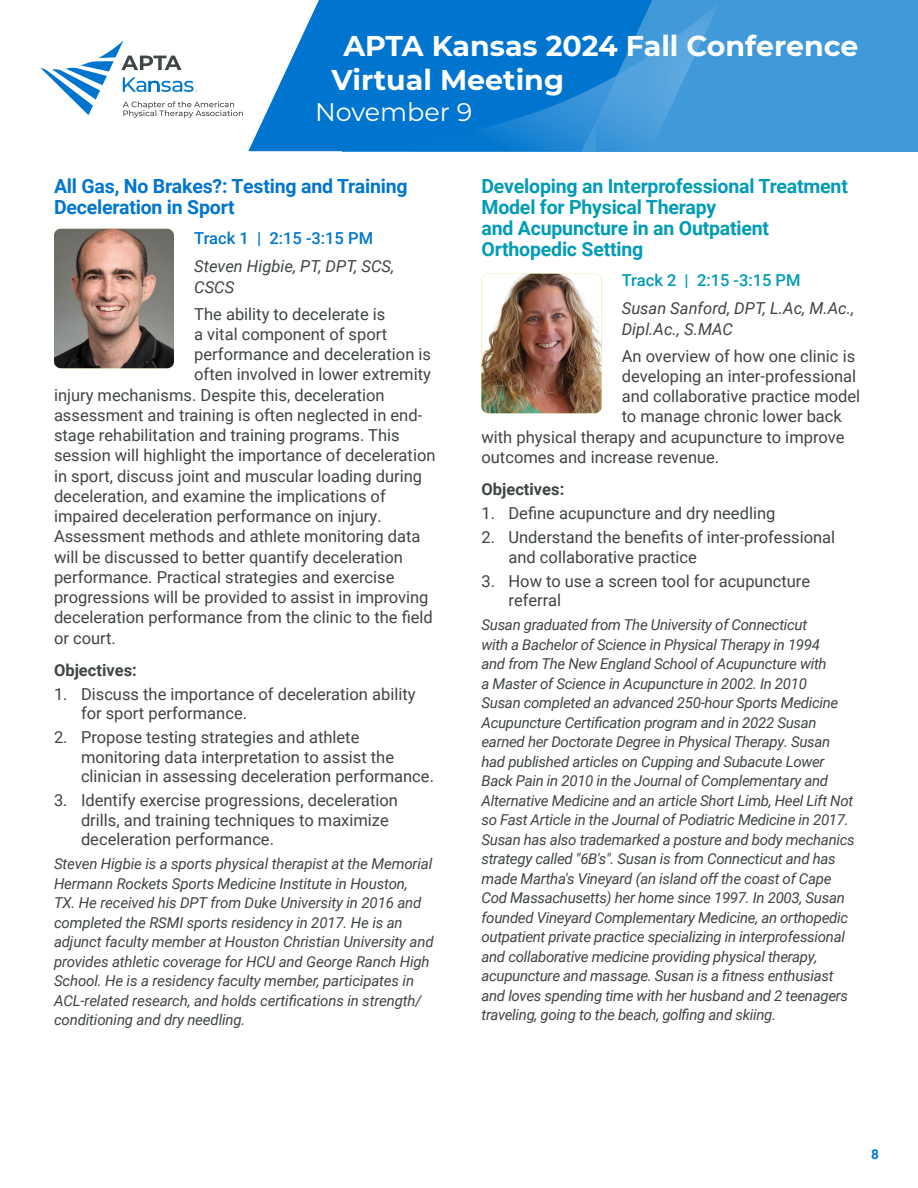
<style>
.page{position:relative;width:918px;height:1188px;background:#fff}
.page>*{position:absolute;margin:0;border:0;box-sizing:border-box;transform-origin:0 0}
.t1{font:700 28.5px/34.2px "APTA Sans";color:#fff}
.t2{font:25.5px "APTA Sans";color:#fff}
.Session_Title{font:700 19.5px/21px "Roboto";letter-spacing:-.01em;color:#009cb6}
.Session_Title-2{font:700 19.5px/21px "Roboto";letter-spacing:-.01em;color:#0076ce}
.Course_Description{font:16.5px/19.5px "Roboto";color:#3f4444}
.Speaker{font:italic 16.5px/21px "Roboto";color:#3f4444}
.Obj_Head{font:700 16.5px "Roboto";color:#3f4444}
.Session_Time{font:500 16.5px "Roboto";color:#0076ce}
.Session_Time-2{font:500 16.5px "Roboto";color:#009cb6}
.Bio{font:italic 15px/19.5px "Roboto";letter-spacing:-.02em;color:#3f4444}
.t3{font:700 13.5px "Roboto";color:#0076ce}
</style>
<div class="page">
<svg style="left:40px;top:40px;width:203px;height:78px"></svg>
<div style="left:342px;top:0;width:576px;height:151px;background:#4099d9"></div>
<svg style="left:248px;top:0;width:348px;height:151px;background:#2488d5"></svg>
<img style="left:596px;top:0;width:120px;height:151px">
<img style="left:409px;top:75px;width:208px;height:76px">
<img style="left:54px;top:229px;width:120px;height:139px">
<img style="left:482px;top:274px;width:120px;height:139px">
<h1 class="t1" style="left:332px;top:27px;width:529px;text-indent:12px">APTA Kansas 2024 Fall Conference<br>Virtual Meeting</h1>
<h2 class="t2" style="left:315px;top:94px;width:159px">November 9</h2>
<p class="Session_Title-2" style="left:54px;top:175px;width:355px">All Gas, No Brakes?: Testing and Training<br>Deceleration in Sport</p>
<p class="Session_Time" style="left:194px;top:227px;width:180px">Track 1 | 2:15 -3:15 PM</p>
<p class="Speaker" style="left:194px;top:255px;width:202px">Steven Higbie, PT, DPT, SCS,<br>CSCS</p>
<p class="Course_Description" style="left:194px;top:303px;width:193px">The ability to decelerate is</p>
<p class="Course_Description" style="left:194px;top:324px;width:194px">a vital component of sport</p>
<p class="Course_Description" style="left:194px;top:344px;width:238px">performance and deceleration is</p>
<p class="Course_Description" style="left:194px;top:364px;width:238px">often involved in lower extremity</p>
<p class="Course_Description" style="left:54px;top:384px;width:332px">injury mechanisms. Despite this, deceleration</p>
<p class="Course_Description" style="left:54px;top:405px;width:370px">assessment and training is often neglected in end-</p>
<p class="Course_Description" style="left:54px;top:425px;width:347px">stage rehabilitation and training programs. This</p>
<p class="Course_Description" style="left:54px;top:445px;width:383px">session will highlight the importance of deceleration</p>
<p class="Course_Description" style="left:54px;top:465px;width:370px">in sport, discuss joint and muscular loading during</p>
<p class="Course_Description" style="left:54px;top:486px;width:333px">deceleration, and examine the implications of</p>
<p class="Course_Description" style="left:54px;top:506px;width:329px">impaired deceleration performance on injury.</p>
<p class="Course_Description" style="left:54px;top:526px;width:368px">Assessment methods and athlete monitoring data</p>
<p class="Course_Description" style="left:54px;top:546px;width:351px">will be discussed to better quantify deceleration</p>
<p class="Course_Description" style="left:54px;top:567px;width:342px">performance. Practical strategies and exercise</p>
<p class="Course_Description" style="left:54px;top:587px;width:376px">progressions will be provided to assist in improving</p>
<p class="Course_Description" style="left:54px;top:607px;width:380px">deceleration performance from the clinic to the field</p>
<p class="Course_Description" style="left:54px;top:627px;width:63px">or court.</p>
<p class="Obj_Head" style="left:54px;top:659px;width:84px">Objectives:</p>
<p class="Course_Description" style="left:81px;top:684px;width:336px;text-indent:-27px">1. Discuss the importance of deceleration ability for sport performance.</p>
<p class="Course_Description" style="left:81px;top:727px;width:355px;text-indent:-27px">2. Propose testing strategies and athlete monitoring data interpretation to assist the clinician in assessing deceleration performance.</p>
<p class="Course_Description" style="left:81px;top:790px;width:319px;text-indent:-27px">3. Identify exercise progressions, deceleration drills, and training techniques to maximize deceleration performance.</p>
<p class="Bio" style="left:54px;top:854px;width:381px">Steven Higbie is a sports physical therapist at the Memorial Hermann Rockets Sports Medicine Institute in Houston,<br>TX. He received his DPT from Duke University in 2016 and completed the RSMI sports residency in 2017. He is an adjunct faculty member at Houston Christian University and provides athletic coverage for HCU and George Ranch High School. He is a residency faculty member, participates in ACL-related research, and holds certifications in strength/ conditioning and dry needling.</p>
<p class="Session_Title" style="left:482px;top:175px;width:368px">Developing an Interprofessional Treatment<br>Model for Physical Therapy<br>and Acupuncture in an Outpatient<br>Orthopedic Setting</p>
<p class="Session_Time-2" style="left:622px;top:269px;width:180px">Track 2 | 2:15 -3:15 PM</p>
<p class="Speaker" style="left:622px;top:297px;width:234px">Susan Sanford, DPT, L.Ac, M.Ac.,<br>Dipl.Ac., S.MAC</p>
<p class="Course_Description" style="left:622px;top:345px;width:235px">An overview of how one clinic is</p>
<p class="Course_Description" style="left:622px;top:366px;width:236px">developing an inter-professional</p>
<p class="Course_Description" style="left:622px;top:386px;width:240px">and collaborative practice model</p>
<p class="Course_Description" style="left:622px;top:406px;width:222px">to manage chronic lower back</p>
<p class="Course_Description" style="left:482px;top:426px;width:364px">with physical therapy and acupuncture to improve</p>
<p class="Course_Description" style="left:482px;top:447px;width:239px">outcomes and increase revenue.</p>
<p class="Obj_Head" style="left:482px;top:478px;width:84px">Objectives:</p>
<p class="Course_Description" style="left:482px;top:503px;width:295px">1. Define acupuncture and dry needling</p>
<p class="Course_Description" style="left:508px;top:527px;width:328px;text-indent:-27px">2. Understand the benefits of inter-professional and collaborative practice</p>
<p class="Course_Description" style="left:508px;top:570px;width:303px;text-indent:-27px">3. How to use a screen tool for acupuncture referral</p>
<p class="Bio" style="left:482px;top:615px;width:375px">Susan graduated from The University of Connecticut<br>with a Bachelor of Science in Physical Therapy in 1994<br>and from The New England School of Acupuncture with<br>a Master of Science in Acupuncture in 2002. In 2010<br>Susan completed an advanced 250-hour Sports Medicine Acupuncture Certification program and in 2022 Susan earned her Doctorate Degree in Physical Therapy. Susan had published articles on Cupping and Subacute Lower Back Pain in 2010 in the Journal of Complementary and Alternative Medicine and an article Short Limb, Heel Lift Not so Fast Article in the Journal of Podiatric Medicine in 2017.<br>Susan has also trademarked a posture and body mechanics strategy called "6B's". Susan is from Connecticut and has made Martha's Vineyard (an island off the coast of Cape Cod Massachusetts) her home since 1997. In 2003, Susan founded Vineyard Complementary Medicine, an orthopedic outpatient private practice specializing in interprofessional and collaborative medicine providing physical therapy, acupuncture and massage. Susan is a fitness enthusiast and loves spending time with her husband and 2 teenagers traveling, going to the beach, golfing and skiing.</p>
<p class="t3" style="left:871px;top:1145px;width:9px">8</p>
</div>
